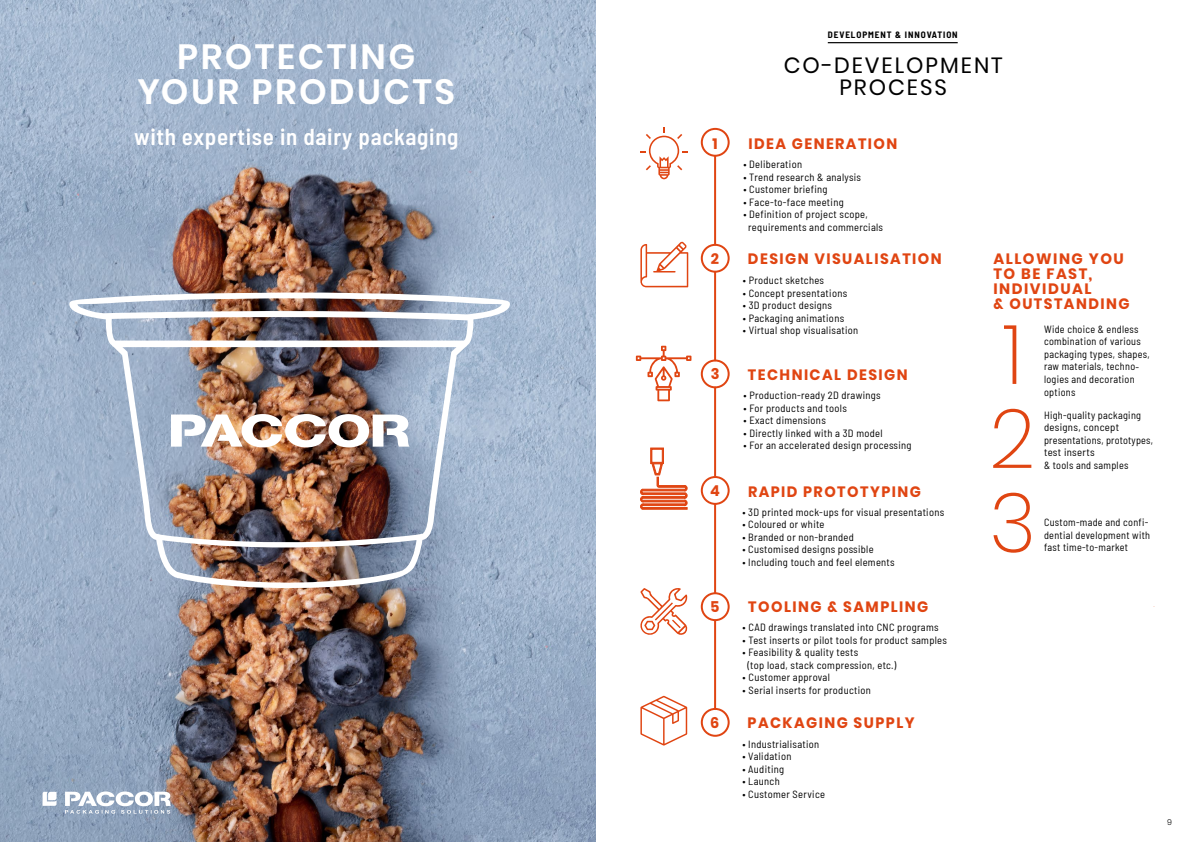
<style>
.page{position:relative;width:1191px;height:842px;background:#fff}
.page>*{position:absolute;margin:0;border:0;box-sizing:border-box;transform-origin:0 0}
.t1{font:200 83px "Poppins";color:#e04512}
.t2{font:600 35px/35px "Poppins";letter-spacing:.07em;color:#fff;text-align:center}
.t3{font:600 semi-condensed 23px "Barlow";letter-spacing:.03em;color:#fff}
.t4{font:22px/22px "Poppins";letter-spacing:.09em;color:#000;text-align:center}
.t5{font:700 15px/15px "Poppins";letter-spacing:.1em;color:#e04512}
.t6{font:semi-condensed 10.5px/12.5px "Barlow";letter-spacing:.03em;color:#000}
.t7{font:700 semi-condensed 9px "Barlow";letter-spacing:.1em;color:#000}
.t8{font:300 8px "Poppins";color:#000}
</style>
<div class="page">
<img style="left:0;top:0;width:595px;height:842px">
<hr style="left:714px;top:156px;width:2px;height:89px;background:#e04512">
<hr style="left:714px;top:272px;width:2px;height:88px;background:#e04512">
<hr style="left:714px;top:387px;width:2px;height:89px;background:#e04512">
<hr style="left:714px;top:504px;width:2px;height:89px;background:#e04512">
<hr style="left:714px;top:620px;width:2px;height:89px;background:#e04512">
<div style="left:701px;top:128px;width:28px;height:29px;border:2px solid #e04512;border-radius:50%"></div>
<div style="left:701px;top:244px;width:28px;height:29px;border:2px solid #e04512;border-radius:50%"></div>
<div style="left:701px;top:476px;width:28px;height:29px;border:2px solid #e04512;border-radius:50%"></div>
<div style="left:701px;top:592px;width:28px;height:29px;border:2px solid #e04512;border-radius:50%"></div>
<div style="left:701px;top:708px;width:28px;height:29px;border:2px solid #e04512;border-radius:50%"></div>
<div style="left:701px;top:359px;width:28px;height:29px;border:2px solid #e04512;border-radius:50%"></div>
<svg style="left:640px;top:127px;width:47px;height:52px"></svg>
<svg style="left:636px;top:346px;width:55px;height:55px"></svg>
<svg style="left:640px;top:241px;width:48px;height:46px"></svg>
<svg style="left:640px;top:696px;width:47px;height:50px"></svg>
<svg style="left:640px;top:588px;width:48px;height:47px"></svg>
<svg style="left:655px;top:602px;width:18px;height:18px"></svg>
<svg style="left:672px;top:619px;width:8px;height:9px"></svg>
<svg style="left:640px;top:448px;width:47px;height:61px"></svg>
<hr style="left:827px;top:42px;width:130px;height:1px;background:#000">
<svg style="left:65px;top:791px;width:106px;height:23px"></svg>
<svg style="left:43px;top:792px;width:14px;height:14px"></svg>
<img style="left:69px;top:292px;width:441px;height:297px">
<h2 class="t2" style="left:138px;top:40px;width:319px">PROTECTING<br>YOUR PRODUCTS</h2>
<h3 class="t3" style="left:134px;top:120px;width:326px">with expertise in dairy packaging</h3>
<h3 class="t5" style="left:712px;top:136px;width:7px">1</h3>
<h3 class="t5" style="left:711px;top:251px;width:10px">2</h3>
<h3 class="t5" style="left:711px;top:367px;width:10px">3</h3>
<h3 class="t5" style="left:710px;top:483px;width:11px">4</h3>
<h3 class="t5" style="left:710px;top:599px;width:11px">5</h3>
<h3 class="t5" style="left:710px;top:715px;width:11px">6</h3>
<p class="t7" style="left:827px;top:28px;width:131px">DEVELOPMENT &amp; INNOVATION</p>
<h3 class="t4" style="left:783px;top:54px;width:220px">CO-DEVELOPMENT<br>PROCESS</h3>
<h3 class="t5" style="left:748px;top:136px;width:151px">IDEA GENERATION</h3>
<p class="t6" style="left:743px;top:158px;width:60px">• Deliberation</p>
<p class="t6" style="left:743px;top:170px;width:119px">• Trend research &amp; analysis</p>
<p class="t6" style="left:743px;top:183px;width:86px">• Customer briefing</p>
<p class="t6" style="left:743px;top:195px;width:102px">• Face-to-face meeting</p>
<p class="t6" style="left:748px;top:208px;width:136px;text-indent:-5px">• Definition of project scope, requirements and commercials</p>
<h3 class="t5" style="left:748px;top:251px;width:195px">DESIGN VISUALISATION</h3>
<p class="t6" style="left:742px;top:273px;width:83px">• Product sketches</p>
<p class="t6" style="left:742px;top:286px;width:106px">• Concept presentations</p>
<p class="t6" style="left:742px;top:298px;width:91px">• 3D product designs</p>
<p class="t6" style="left:742px;top:311px;width:103px">• Packaging animations</p>
<p class="t6" style="left:742px;top:323px;width:117px">• Virtual shop visualisation</p>
<h3 class="t5" style="left:748px;top:367px;width:161px">TECHNICAL DESIGN</h3>
<p class="t6" style="left:743px;top:389px;width:139px">• Production-ready 2D drawings</p>
<p class="t6" style="left:743px;top:401px;width:105px">• For products and tools</p>
<p class="t6" style="left:743px;top:414px;width:84px">• Exact dimensions</p>
<p class="t6" style="left:743px;top:426px;width:141px">• Directly linked with a 3D model</p>
<p class="t6" style="left:743px;top:439px;width:170px">• For an accelerated design processing</p>
<h3 class="t5" style="left:748px;top:484px;width:174px">RAPID PROTOTYPING</h3>
<p class="t6" style="left:742px;top:505px;width:203px">• 3D printed mock-ups for visual presentations</p>
<p class="t6" style="left:742px;top:517px;width:84px">• Coloured or white</p>
<p class="t6" style="left:742px;top:530px;width:113px">• Branded or non-branded</p>
<p class="t6" style="left:742px;top:542px;width:133px">• Customised designs possible</p>
<p class="t6" style="left:742px;top:555px;width:154px">• Including touch and feel elements</p>
<h3 class="t5" style="left:748px;top:599px;width:181px">TOOLING &amp; SAMPLING</h3>
<p class="t6" style="left:742px;top:620px;width:197px">• CAD drawings translated into CNC programs</p>
<p class="t6" style="left:742px;top:633px;width:206px">• Test inserts or pilot tools for product samples</p>
<p class="t6" style="left:747px;top:645px;width:151px;text-indent:-5px">• Feasibility &amp; quality tests<br>(top load, stack compression, etc.)</p>
<p class="t6" style="left:742px;top:670px;width:89px">• Customer approval</p>
<p class="t6" style="left:742px;top:683px;width:130px">• Serial inserts for production</p>
<h3 class="t5" style="left:747px;top:715px;width:169px">PACKAGING SUPPLY</h3>
<p class="t6" style="left:742px;top:737px;width:78px">• Industrialisation</p>
<p class="t6" style="left:742px;top:749px;width:51px">• Validation</p>
<p class="t6" style="left:742px;top:762px;width:43px">• Auditing</p>
<p class="t6" style="left:742px;top:774px;width:39px">• Launch</p>
<p class="t6" style="left:742px;top:787px;width:84px">• Customer Service</p>
<h3 class="t5" style="left:993px;top:252px;width:138px">ALLOWING YOU<br>TO BE FAST,<br>INDIVIDUAL<br>&amp; OUTSTANDING</h3>
<h1 class="t1" style="left:1003px;top:307px;width:21px">1</h1>
<h1 class="t1" style="left:989px;top:391px;width:47px">2</h1>
<h1 class="t1" style="left:989px;top:475px;width:48px">3</h1>
<p class="t6" style="left:1044px;top:322px;width:107px">Wide choice &amp; endless combination of various packaging types, shapes, raw materials, techno&shy;logies and decoration options</p>
<p class="t6" style="left:1044px;top:408px;width:110px">High-quality packaging designs, concept presentations, prototypes, test inserts</p>
<p class="t6" style="left:1044px;top:458px;width:86px">&amp; tools and samples</p>
<p class="t6" style="left:1044px;top:516px;width:108px">Custom-made and confi&shy;dential development with</p>
<p class="t6" style="left:1044px;top:541px;width:85px">fast time-to-market</p>
<p class="t8" style="left:1167px;top:817px;width:6px">9</p>
</div>
